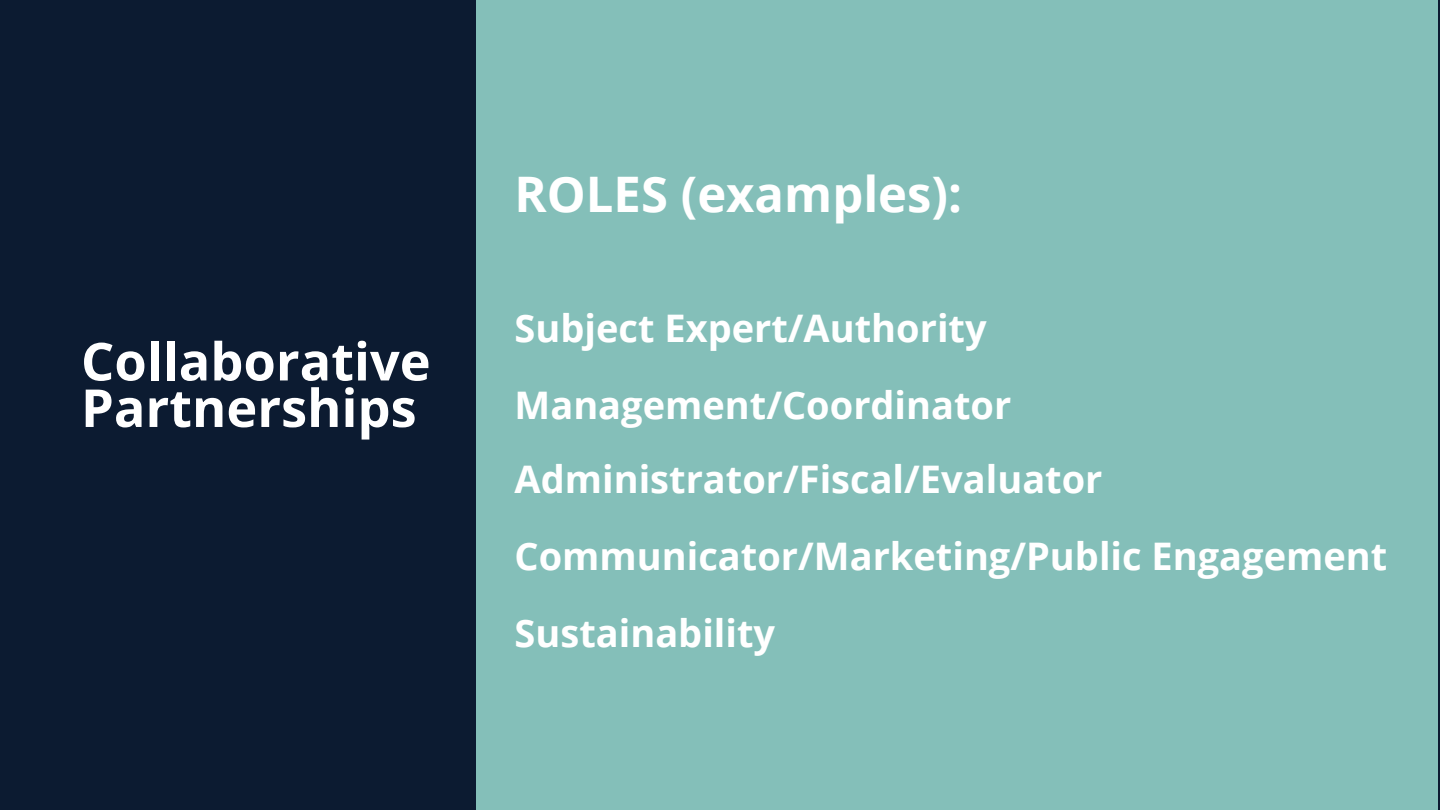
<style>
.page{position:relative;width:1440px;height:810px;background:#0c1b31}
.page>*{position:absolute;margin:0;border:0;box-sizing:border-box;transform-origin:0 0}
.t1{font:700 52.4px/46.5px "Open Sans";color:#fff}
.t2{font:700 49px "Open Sans";color:#fff}
.t3{font:700 38px "Open Sans";color:#fff}
</style>
<div class="page">
<div style="left:476px;top:0;width:962px;height:810px;background:#84bfb9"></div>
<p class="t1" style="left:81px;top:337px;width:351px">Collaborative<br>Partnerships</p>
<p class="t2" style="left:515px;top:160px;width:449px">ROLES (examples):</p>
<h1 class="t3" style="left:515px;top:301px;width:474px">Subject Expert/Authority</h1>
<h1 class="t3" style="left:515px;top:379px;width:498px">Management/Coordinator</h1>
<p class="t3" style="left:515px;top:452px;width:589px">Administrator/Fiscal/Evaluator</p>
<p class="t3" style="left:515px;top:529px;width:874px">Communicator/Marketing/Public Engagement</p>
<p class="t3" style="left:515px;top:606px;width:262px">Sustainability</p>
</div>
